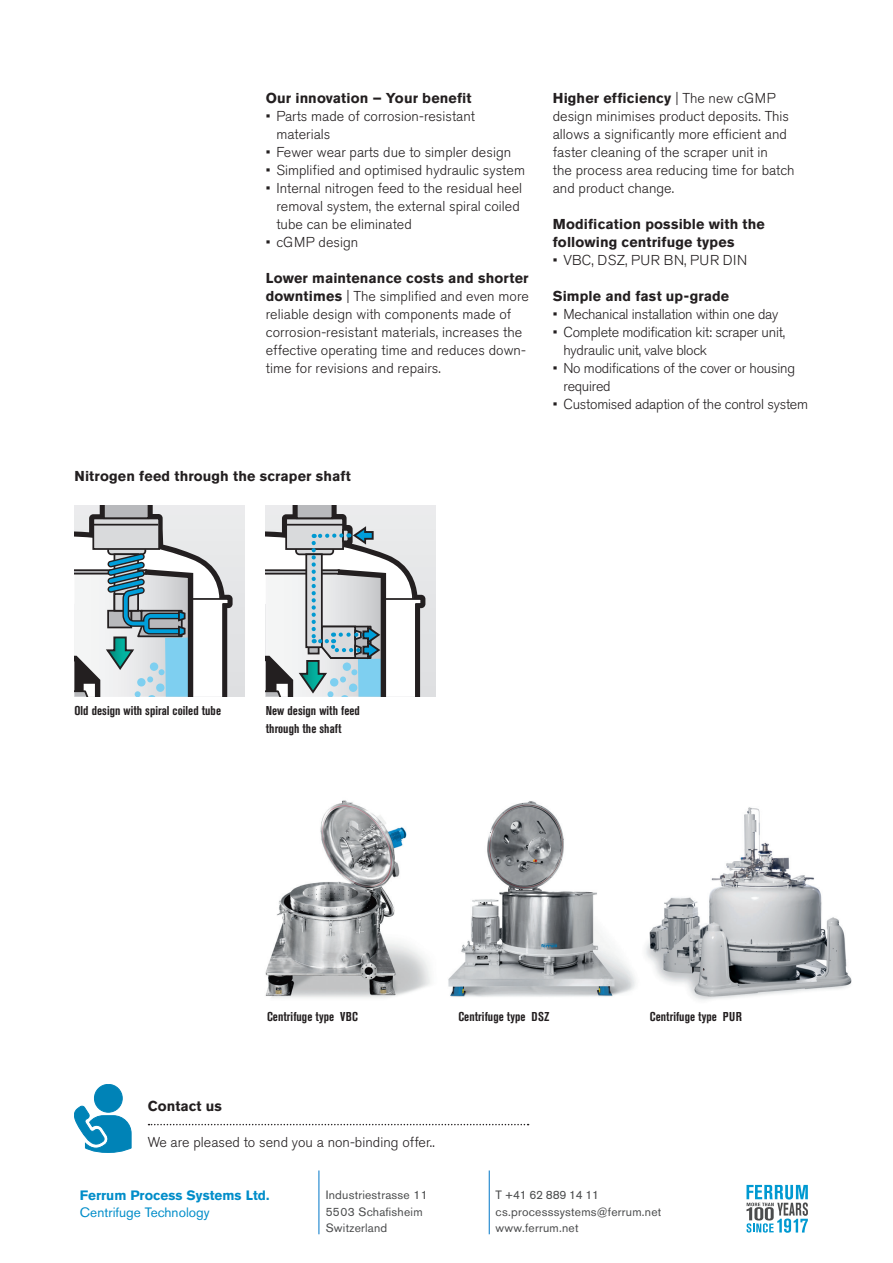
<style>
.page{position:relative;width:893px;height:1263px;background:#fff}
.page>*{position:absolute;margin:0;border:0;box-sizing:border-box;transform-origin:0 0}
.t1{font:300 14.25px/18px "Akzidenz Grotesk Pro";letter-spacing:.005em;color:#231f20}
.t2{font:300 14.25px/18px "Akzidenz Grotesk Pro";letter-spacing:-.015em;color:#231f20}
.t3{font:700 14.25px/18px "Akzidenz Grotesk Pro";letter-spacing:.01em;color:#231f20}
.t4{font:300 14.25px "Akzidenz Grotesk Pro";letter-spacing:.025em;color:#231f20}
.t5{font:700 13.5px "Akzidenz Grotesk Pro";letter-spacing:.005em;color:#008dc9}
.t6{font:13.5px "Akzidenz Grotesk Pro";letter-spacing:.005em;color:#008dc9}
.t7{font:700 condensed 12.75px/18px "Akzidenz Grotesk Pro";letter-spacing:.005em;color:#231f20}
.t8{font:12px/16.5px "Akzidenz Grotesk Pro";letter-spacing:.02em;color:#4b4c4d}
.s1{font-weight:700}
</style>
<div class="page">
<img style="left:645px;top:807px;width:207px;height:193px">
<img style="left:265px;top:800px;width:166px;height:198px">
<img style="left:448px;top:801px;width:188px;height:196px">
<div style="left:266px;top:505px;width:170px;height:192px;background:#e4e5e7"></div>
<svg style="left:266px;top:505px;width:159px;height:192px"></svg>
<div style="left:74px;top:505px;width:170px;height:192px;background:#e4e5e7"></div>
<svg style="left:74px;top:505px;width:159px;height:192px"></svg>
<svg style="left:149px;top:1124px;width:380px;height:1px"></svg>
<div style="left:94px;top:1084px;width:28px;height:28px;background:#0083b7;border-radius:50%"></div>
<div style="left:94px;top:1084px;width:29px;height:28px;border:1px solid #0083b7;border-radius:50%"></div>
<svg style="left:74px;top:1106px;width:57px;height:46px"></svg>
<hr style="left:319px;top:1170px;width:1px;height:64px;background:#0076c8">
<hr style="left:489px;top:1170px;width:1px;height:64px;background:#0076c8">
<svg style="left:746px;top:1185px;width:62px;height:48px"></svg>
<p class="t3" style="left:266px;top:88px;width:207px">Our innovation – Your benefit</p>
<p class="t1" style="left:276px;top:107px;width:200px;text-indent:-11px">• Parts made of corrosion-resistant materials</p>
<p class="t1" style="left:266px;top:143px;width:247px">• Fewer wear parts due to simpler design</p>
<p class="t1" style="left:266px;top:161px;width:261px">• Simplified and optimised hydraulic system</p>
<p class="t1" style="left:276px;top:179px;width:247px;text-indent:-11px">• Internal nitrogen feed to the residual heel removal system, the external spiral coiled tube can be eliminated</p>
<p class="t1" style="left:266px;top:233px;width:94px">• cGMP design</p>
<p class="t1" style="left:266px;top:269px;width:265px"><span class="s1">Lower maintenance costs and shorter downtimes</span> | The simplified and even more reliable design with components made of corrosion-resistant materials, increases the effective operating time and reduces down&shy;time for revisions and repairs.</p>
<p class="t3" style="left:74px;top:466px;width:278px">Nitrogen feed through the scraper shaft</p>
<p class="t1" style="left:553px;top:89px;width:243px"><span class="s1">Higher efficiency</span> | The new cGMP design minimises product deposits. This allows a significantly more efficient and faster cleaning of the scraper unit in<br>the process area reducing time for batch and product change.</p>
<p class="t3" style="left:553px;top:214px;width:214px">Modification possible with the following centrifuge types</p>
<p class="t4" style="left:553px;top:250px;width:196px">• VBC, DSZ, PUR BN, PUR DIN</p>
<p class="t3" style="left:553px;top:286px;width:178px">Simple and fast up-grade</p>
<p class="t2" style="left:553px;top:305px;width:227px">• Mechanical installation within one day</p>
<p class="t2" style="left:563px;top:323px;width:223px;text-indent:-11px">• Complete modification kit: scraper unit, hydraulic unit, valve block</p>
<p class="t2" style="left:563px;top:359px;width:233px;text-indent:-11px">• No modifications of the cover or housing required</p>
<p class="t2" style="left:553px;top:395px;width:257px">• Customised adaption of the control system</p>
<p class="t7" style="left:74px;top:701px;width:148px">Old design with spiral coiled tube</p>
<p class="t7" style="left:266px;top:701px;width:96px">New design with feed through the shaft</p>
<p class="t7" style="left:267px;top:1007px;width:93px">Centrifuge type VBC</p>
<p class="t7" style="left:458px;top:1007px;width:93px">Centrifuge type DSZ</p>
<p class="t7" style="left:650px;top:1007px;width:94px">Centrifuge type PUR</p>
<p class="t3" style="left:148px;top:1096px;width:76px">Contact us</p>
<p class="t1" style="left:148px;top:1133px;width:288px">We are pleased to send you a non-binding offer..</p>
<p class="t5" style="left:80px;top:1187px;width:191px">Ferrum Process Systems Ltd.</p>
<p class="t6" style="left:80px;top:1203px;width:131px">Centrifuge Technology</p>
<p class="t8" style="left:326px;top:1186px;width:104px">Industriestrasse 11<br>5503 Schafisheim<br>Switzerland</p>
<p class="t8" style="left:496px;top:1186px;width:167px">T +41 62 889 14 11 cs.processsystems@ferrum.net www.ferrum.net</p>
</div>
